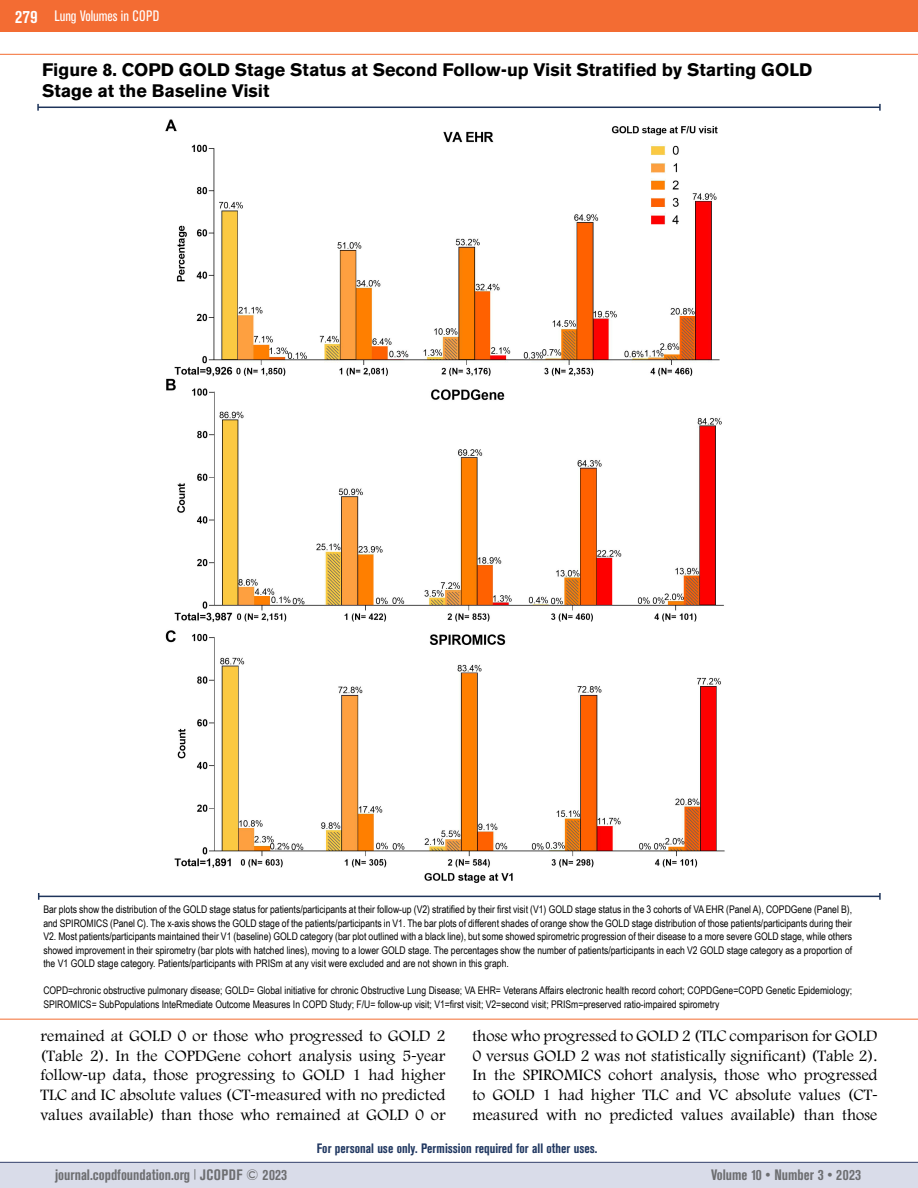
<style>
.page{position:relative;width:918px;height:1188px;background:#fff}
.page>*{position:absolute;margin:0;border:0;box-sizing:border-box;transform-origin:0 0}
.t1{font:700 18px/21px "Akzidenz Grotesk BE";color:#000}
.t2{font:300 16.5px/19.8px "Footlight MT Pro";color:#000;text-align:justify}
.t3{font:700 condensed 15px "Akzidenz Grotesk BE";color:#6d6e71}
.t4{font:condensed 15px "Akzidenz Grotesk BE";color:#fff}
.t5{font:700 condensed 13.5px "Akzidenz Grotesk BE";color:#213861}
.t6{font:10.5px/13.5px "Arial Narrow";color:#000;text-align:justify}
.s1{font-weight:700;font-size:18px}
.s2{font-family:"Myriad Pro";font-weight:400}
</style>
<div class="page">
<div style="left:0;top:1162px;width:918px;height:26px;background:#d9dce9"></div>
<div style="left:0;top:0;width:918px;height:32px;background:#f36c33"></div>
<hr style="left:0;top:1162px;width:918px;height:1px;background:#34416b">
<hr style="left:0;top:54px;width:918px;height:1px;background:#f36c31">
<hr style="left:0;top:1019px;width:918px;height:1px;background:#f36c31">
<hr style="left:38px;top:107px;width:842px;height:1px;background:#1e345a">
<svg style="left:37px;top:104px;width:2px;height:7px"></svg>
<svg style="left:879px;top:104px;width:2px;height:7px"></svg>
<hr style="left:39px;top:896px;width:841px;height:1px;background:#1e345a">
<svg style="left:879px;top:893px;width:2px;height:7px"></svg>
<img style="left:165px;top:119px;width:560px;height:764px">
<h3 class="t4" style="left:15px;top:8px;width:146px"><span class="s1">279</span> Lung Volumes in COPD</h3>
<h1 class="t1" style="left:42px;top:59px;width:772px">Figure 8. COPD GOLD Stage Status at Second Follow-up Visit Stratified by Starting GOLD<br>Stage at the Baseline Visit</h1>
<p class="t6" style="left:43px;top:902px;width:810px">Bar plots show the distribution of the GOLD stage status for patients/participants at their follow-up (V2) stratified by their first visit (V1) GOLD stage status in the 3 cohorts of VA EHR (Panel A), COPDGene (Panel B), and SPIROMICS (Panel C). The x-axis shows the GOLD stage of the patients/participants in V1. The bar plots of different shades of orange show the GOLD stage distribution of those patients/participants during their V2. Most patients/participants maintained their V1 (baseline) GOLD category (bar plot outlined with a black line), but some showed spirometric progression of their disease to a more severe GOLD stage, while others showed improvement in their spirometry (bar plots with hatched lines), moving to a lower GOLD stage. The percentages show the number of patients/participants in each V2 GOLD stage category as a proportion of the V1 GOLD stage category. Patients/participants with PRISm at any visit were excluded and are not shown in this graph.</p>
<p class="t6" style="left:43px;top:983px;width:810px">COPD=chronic obstructive pulmonary disease; GOLD= Global initiative for chronic Obstructive Lung Disease; VA EHR= Veterans Affairs electronic health record cohort; COPDGene=COPD Genetic Epidemiology;<br>SPIROMICS= SubPopulations InteRmediate Outcome Measures In COPD Study; F/U= follow-up visit; V1=first visit; V2=second visit; PRISm=preserved ratio-impaired spirometry</p>
<p class="t2" style="left:40px;top:1026px;width:407px">remained at GOLD 0 or those who progressed to GOLD 2 (Table 2). In the COPDGene cohort analysis using 5<span class="s2">-</span>year follow<span class="s2">-</span>up data, those progressing to GOLD 1 had higher TLC and IC absolute values (CT<span class="s2">-</span>measured with no predicted values available) than those who remained at GOLD 0 or</p>
<p class="t2" style="left:473px;top:1026px;width:407px">those who progressed to GOLD 2 (TLC comparison for GOLD 0 versus GOLD 2 was not statistically significant) (Table 2).<br>In the SPIROMICS cohort analysis, those who progressed to GOLD 1 had higher TLC and VC absolute values (CT&shy;measured with no predicted values available) than those</p>
<p class="t5" style="left:317px;top:1141px;width:282px">For personal use only. Permission required for all other uses.</p>
<h3 class="t3" style="left:55px;top:1166px;width:234px">journal.copdfoundation.org <sup>|</sup> JCOPDF © 2023</h3>
<h3 class="t3" style="left:711px;top:1166px;width:151px">Volume 10 • Number 3 • 2023</h3>
</div>
